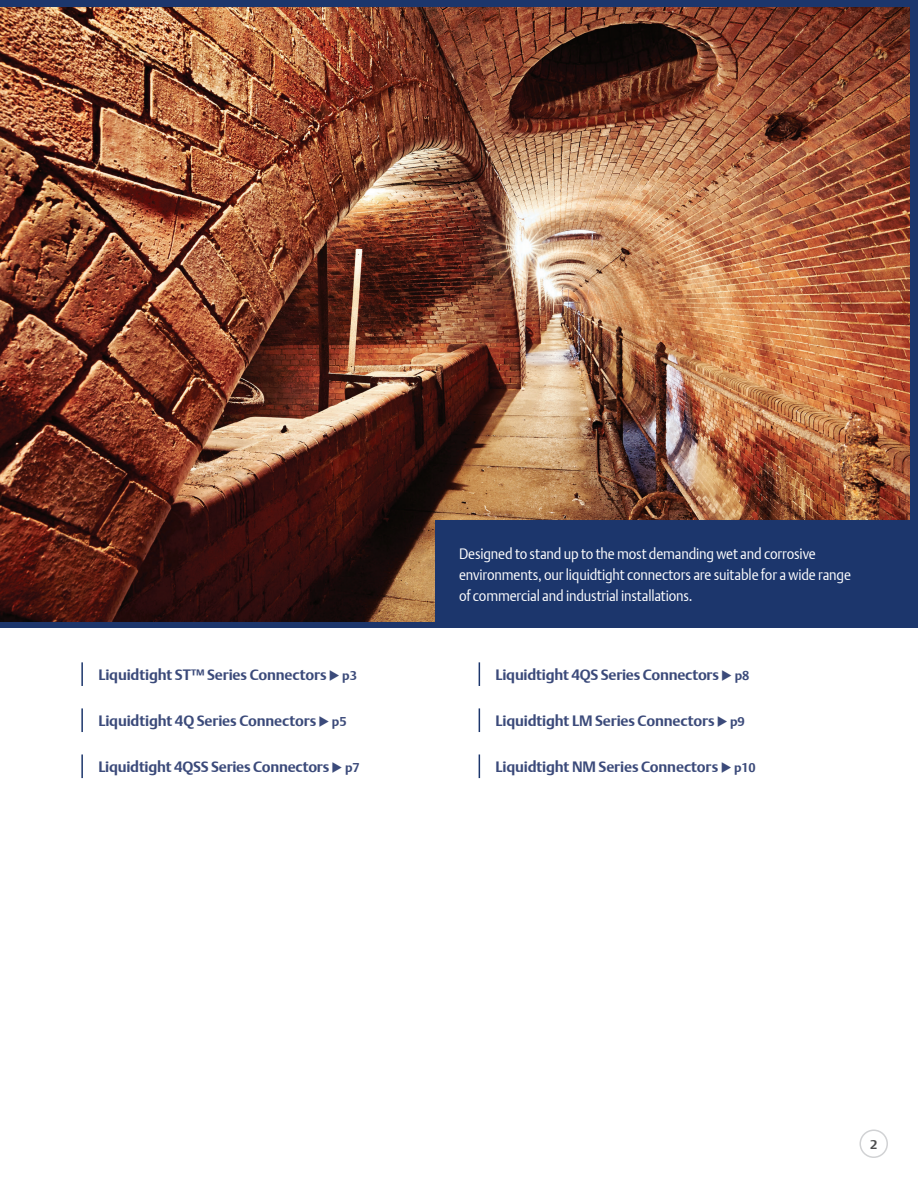
<style>
.page{position:relative;width:918px;height:1188px;background:#fff}
.page>*{position:absolute;margin:0;border:0;box-sizing:border-box;transform-origin:0 0}
.t1{font:700 15px "DTL Argo T";letter-spacing:-.01em;color:#3b4a7a}
.t2{font:15px/21px "DTL Argo T Light";letter-spacing:-.015em;color:#fff;scale:.9 1}
.t3{font:700 12.75px "DTL Argo T";color:#4b4c4d}
.s1{font-size:12.75px}
</style>
<div class="page">
<div style="left:860px;top:1130px;width:28px;height:28px;border:2px solid #d1d2d4;border-radius:50%"></div>
<div style="left:0;top:0;width:918px;height:628px;background:#1c366c"></div>
<img style="left:0;top:8px;width:909px;height:613px">
<div style="left:435px;top:520px;width:483px;height:108px;background:#1c366c"></div>
<hr style="left:81px;top:662px;width:2px;height:24px;background:#1c366c">
<svg style="left:479px;top:662px;width:1px;height:24px"></svg>
<hr style="left:81px;top:708px;width:2px;height:24px;background:#1c366c">
<svg style="left:479px;top:708px;width:1px;height:24px"></svg>
<hr style="left:81px;top:754px;width:2px;height:24px;background:#1c366c">
<svg style="left:479px;top:754px;width:1px;height:24px"></svg>
<p class="t2" style="left:459px;top:543px;width:437px">Designed to stand up to the most demanding wet and corrosive environments, our liquidtight connectors are suitable for a wide range of commercial and industrial installations.</p>
<p class="t1" style="left:98px;top:666px;width:260px">Liquidtight ST™ Series Connectors ◆ <span class="s1">p3</span></p>
<p class="t1" style="left:496px;top:666px;width:255px">Liquidtight 4QS Series Connectors ◆ <span class="s1">p8</span></p>
<p class="t1" style="left:98px;top:712px;width:250px">Liquidtight 4Q Series Connectors ◆ <span class="s1">p5</span></p>
<p class="t1" style="left:496px;top:712px;width:251px">Liquidtight LM Series Connectors ◆ <span class="s1">p9</span></p>
<p class="t1" style="left:98px;top:758px;width:263px">Liquidtight 4QSS Series Connectors ◆ <span class="s1">p7</span></p>
<p class="t1" style="left:496px;top:758px;width:262px">Liquidtight NM Series Connectors ◆ <span class="s1">p10</span></p>
<p class="t3" style="left:870px;top:1137px;width:9px">2</p>
</div>
